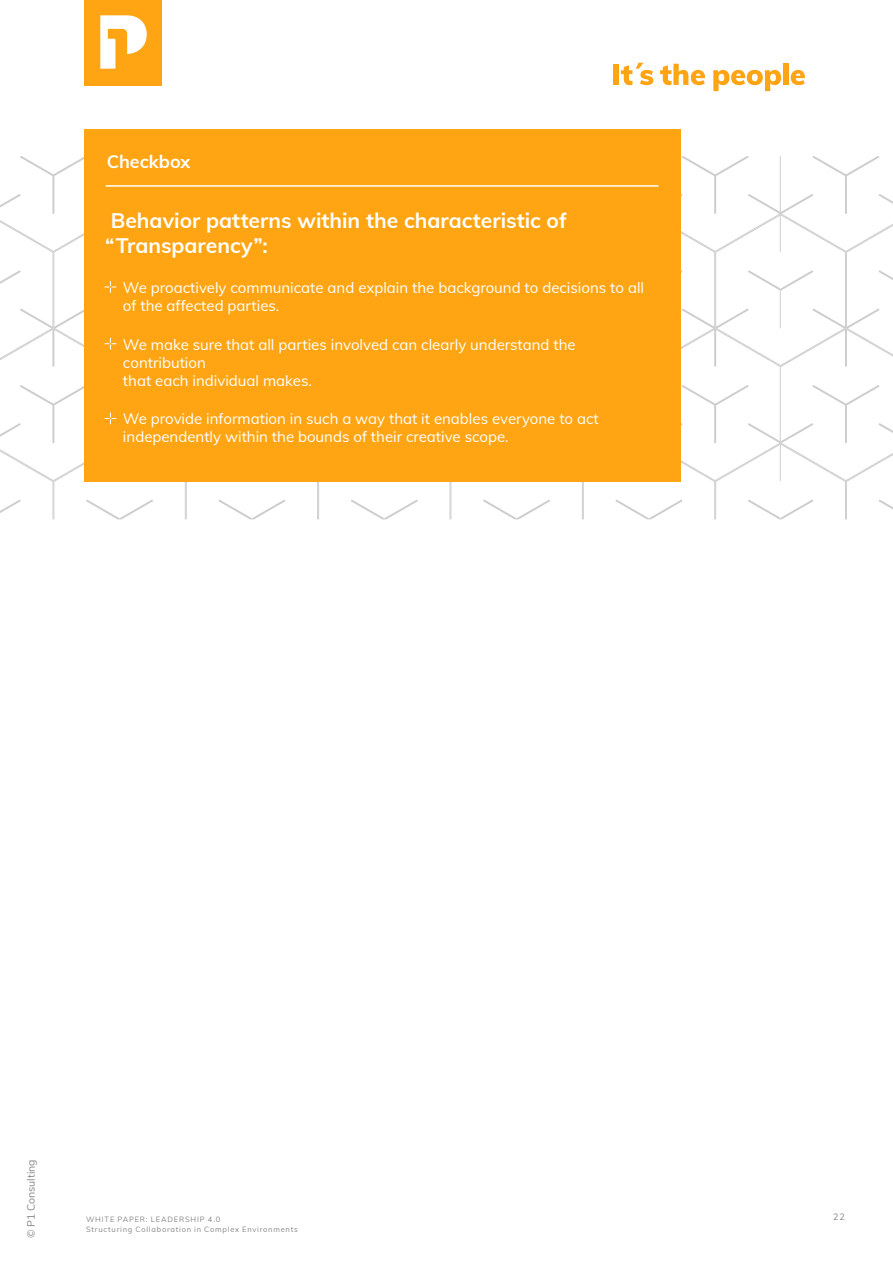
<style>
.page{position:relative;width:893px;height:1263px;background:#fff}
.page>*{position:absolute;margin:0;border:0;box-sizing:border-box;transform-origin:0 0}
.t1{font:700 21px/25.2px "Mulish";color:#fff}
.t2{font:700 18px "Mulish";color:#fff}
.t3{font:15px/18px "Mulish";color:#fff}
.t4{font:10.5px "Mulish";color:#878787}
.t5{font:9px "Mulish";color:#878787}
.t6{font:7.5px/10.5px "Mulish";letter-spacing:.1em;color:#878787}
</style>
<div class="page">
<div style="left:85px;top:0;width:77px;height:86px;background:#ffa514"></div>
<svg style="left:100px;top:15px;width:47px;height:54px"></svg>
<div style="left:614px;top:64px;width:5px;height:21px;background:#ffa514"></div>
<svg style="left:621px;top:63px;width:32px;height:22px"></svg>
<svg style="left:660px;top:64px;width:45px;height:21px"></svg>
<svg style="left:713px;top:70px;width:68px;height:21px"></svg>
<div style="left:783px;top:64px;width:5px;height:21px;background:#ffa514"></div>
<svg style="left:791px;top:70px;width:14px;height:15px"></svg>
<div style="left:84px;top:130px;width:596px;height:352px;background:#ffa514"></div>
<svg style="left:0;top:156px;width:893px;height:363px"></svg>
<p class="t2" style="left:107px;top:149px;width:85px">Checkbox</p>
<h1 class="t1" style="left:105px;top:207px;width:463px">Behavior patterns within the characteristic of “Transparency”:</h1>
<p class="t3" style="left:123px;top:278px;width:523px">We proactively communicate and explain the background to decisions to all of the affected parties.</p>
<p class="t3" style="left:123px;top:334px;width:454px">We make sure that all parties involved can clearly understand the contribution<br>that each individual makes.</p>
<p class="t3" style="left:123px;top:409px;width:477px">We provide information in such a way that it enables everyone to act independently within the bounds of their creative scope.</p>
<p class="t4" style="left:23px;top:1238px;width:80px;rotate:-90deg">© P1 Consulting</p>
<p class="t6" style="left:86px;top:1213px;width:213px">WHITE PAPER: LEADERSHIP 4.0<br>Structuring Collaboration in Complex Environments</p>
<p class="t5" style="left:833px;top:1210px;width:13px">22</p>
</div>
